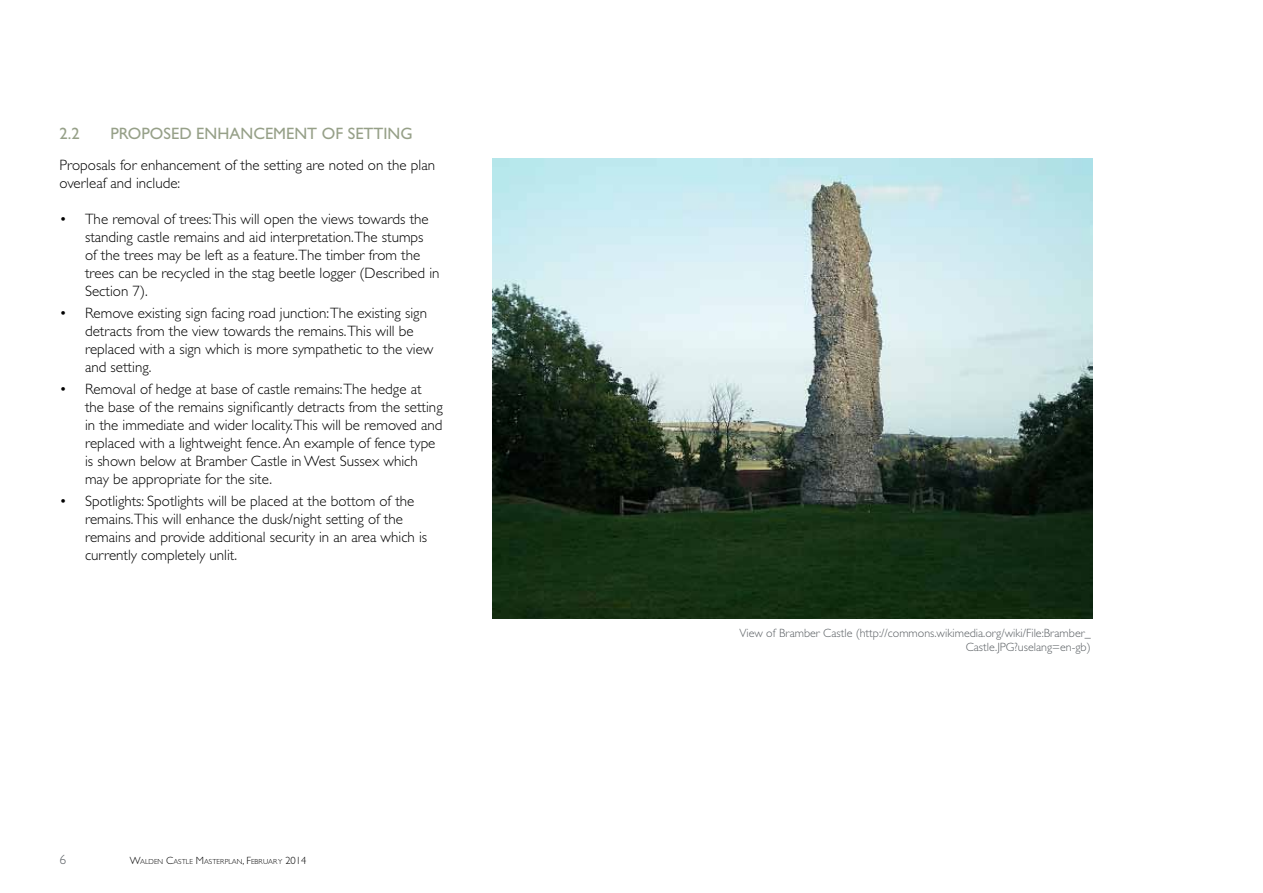
<style>
.page{position:relative;width:1263px;height:893px;background:#fff}
.page>*{position:absolute;margin:0;border:0;box-sizing:border-box;transform-origin:0 0}
.t1{font:16.5px "Gill Sans Std";color:#96a088}
.t2{font:300 15px/18px "Gill Sans Std";color:#000}
.t3{font:300 13.5px "Gill Sans Std";color:#5b6064}
.t4{font:300 12px/14.4px "Gill Sans Std";color:#5b6064;text-align:right}
.t5{font:300 7.35px "Gill Sans Std";color:#000}
.s1{font-size:10.5px}
</style>
<div class="page">
<img style="left:493px;top:159px;width:599px;height:459px">
<p class="t1" style="left:60px;top:124px;width:22px">2.2</p>
<p class="t1" style="left:111px;top:124px;width:20px">PROPOSED</p>
<p class="t1" style="left:196px;top:124px;width:46px">EN HANCE</p>
<p class="t1" style="left:273px;top:124px;width:24px">MENT</p>
<p class="t1" style="left:322px;top:124px;width:36px">OF SETTING</p>
<p class="t2" style="left:60px;top:156px;width:377px">Proposals for enhancement of the setting are noted on the plan overleaf and include:</p>
<p class="t2" style="left:85px;top:210px;width:356px;text-indent:-26px">• The removal of trees:This will open the views towards the standing castle remains and aid interpretation.The stumps<br>of the trees may be left as a feature.The timber from the trees can be recycled in the stag beetle logger (Described in Section 7).</p>
<p class="t2" style="left:85px;top:304px;width:350px;text-indent:-26px">• Remove existing sign facing road junction:The existing sign detracts from the view towards the remains.This will be replaced with a sign which is more sympathetic to the view and setting.</p>
<p class="t2" style="left:85px;top:380px;width:359px;text-indent:-26px">• Removal of hedge at base of castle remains:The hedge at the base of the remains significantly detracts from the setting in the immediate and wider locality.This will be removed and replaced with a lightweight fence. An example of fence type is shown below at Bramber Castle in West Sussex which may be appropriate for the site.</p>
<p class="t2" style="left:85px;top:492px;width:344px;text-indent:-26px">• Spotlights: Spotlights will be placed at the bottom of the remains.This will enhance the dusk/night setting of the remains and provide additional security in an area which is currently completely unlit.</p>
<p class="t3" style="left:60px;top:852px;width:8px">6</p>
<p class="t5" style="left:130px;top:858px;width:178px"><span class="s1">W</span>ALDEN <span class="s1">C</span>ASTLE <span class="s1">M</span> ASTERPLAN<span class="s1">, F</span>EBRUARY <span class="s1">2014</span></p>
<p class="t4" style="left:739px;top:626px;width:353px">View of Bramber Castle (http://commons.wikimedia.org/wiki/File:Bramber_<br>Castle.JPG?uselang=en-gb)</p>
</div>
